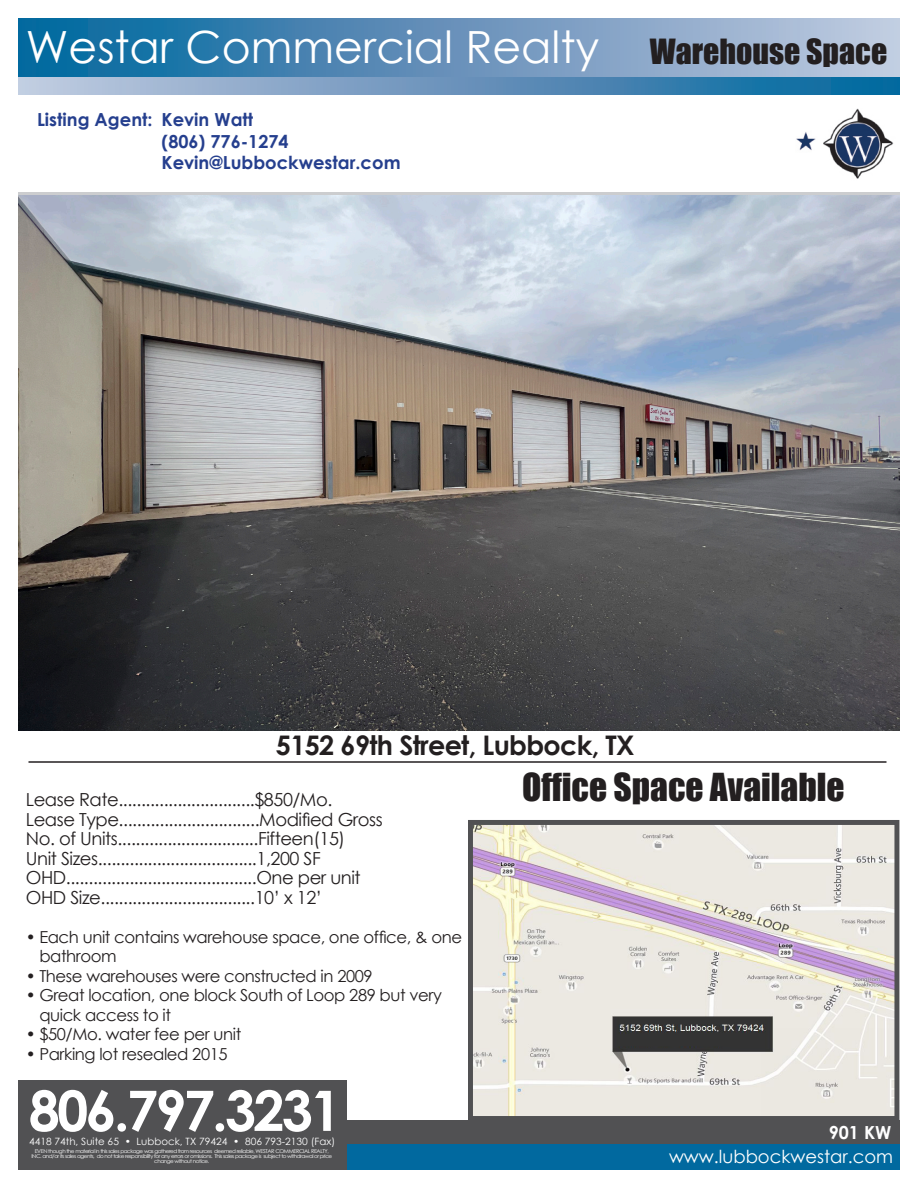
<style>
.page{position:relative;width:918px;height:1188px;background:#fff}
.page>*{position:absolute;margin:0;border:0;box-sizing:border-box;transform-origin:0 0}
.t1{font:700 55.8px "Century Gothic";letter-spacing:-.05em;color:#fff}
.t2{font:44.4px "Century Gothic";color:#fff}
.t3{font:35.4px "Impact";color:#231f20}
.t4{font:31.95px "Impact";color:#231f20}
.t5{font:700 27px "Century Gothic";letter-spacing:-.025em;color:#231f20}
.t6{font:18px "Century Gothic";letter-spacing:-.025em;color:#231f20}
.t7{font:700 18px "Century Gothic";color:#253f8e}
.t8{font:18px "Century Gothic";color:#fff}
.t9{font:700 18px "Century Gothic";color:#fff}
.t10{font:16.5px/19.5px "Century Gothic";letter-spacing:-.025em;color:#231f20}
.t11{font:10.05px "Century Gothic";color:#fff}
.t12{font:5.25px/5.2px "Century Gothic";letter-spacing:-.075em;color:#fff;text-align:center;scale:1.08 1}
</style>
<div class="page">
<div style="left:18px;top:1120px;width:882px;height:50px;background:#515153"></div>
<div style="left:18px;top:18px;width:882px;height:59px;background:linear-gradient(to right,#01629b,#c7c8de)"></div>
<div style="left:18px;top:78px;width:882px;height:17px;background:linear-gradient(to right,#c7c8df,#01639b)"></div>
<div style="left:18px;top:1144px;width:882px;height:26px;background:#01699f"></div>
<img style="left:796px;top:109px;width:98px;height:70px">
<hr style="left:18px;top:192px;width:882px;height:3px;background:#cccdcf">
<hr style="left:28px;top:761px;width:858px;height:2px;background:#231f20">
<img style="left:474px;top:826px;width:419px;height:289px">
<div style="left:468px;top:820px;width:431px;height:301px;border:5px solid #515153"></div>
<div style="left:618px;top:1035px;width:119px;height:11px;background:#333"></div>
<img style="left:18px;top:195px;width:882px;height:535px">
<div style="left:18px;top:1080px;width:329px;height:90px;background:#515153"></div>
<p class="t2" style="left:26px;top:16px;width:575px">Westar Commercial Realty</p>
<p class="t7" style="left:37px;top:106px;width:218px">Listing Agent: Kevin Watt</p>
<p class="t7" style="left:162px;top:127px;width:129px">(806) 776-1274</p>
<p class="t7" style="left:162px;top:149px;width:241px">Kevin@Lubbockwestar.com</p>
<p class="t4" style="left:650px;top:27px;width:239px">Warehouse Space</p>
<p class="t5" style="left:276px;top:724px;width:360px">5152 69th Street, Lubbock, TX</p>
<p class="t6" style="left:26px;top:787px;width:308px">Lease Rate..............................$850/Mo.</p>
<p class="t6" style="left:26px;top:807px;width:358px">Lease Type...............................Modified Gross</p>
<p class="t6" style="left:26px;top:826px;width:321px">No. of Units...............................Fifteen(15)</p>
<p class="t6" style="left:26px;top:846px;width:297px">Unit Sizes...................................1,200 SF</p>
<p class="t6" style="left:26px;top:865px;width:336px">OHD..........................................One per unit</p>
<p class="t6" style="left:26px;top:885px;width:298px">OHD Size..................................10’ x 12’</p>
<p class="t10" style="left:39px;top:927px;width:424px;text-indent:-13px">• Each unit contains warehouse space, one office, &amp; one bathroom</p>
<p class="t10" style="left:26px;top:966px;width:348px">• These warehouses were constructed in 2009</p>
<p class="t10" style="left:39px;top:985px;width:404px;text-indent:-13px">• Great location, one block South of Loop 289 but very quick access to it</p>
<p class="t10" style="left:26px;top:1024px;width:217px">• $50/Mo. water fee per unit</p>
<p class="t10" style="left:26px;top:1044px;width:203px">• Parking lot resealed 2015</p>
<p class="t1" style="left:29px;top:1068px;width:314px">806.797.3231</p>
<p class="t11" style="left:29px;top:1134px;width:308px">4418 74th, Suite 65 • Lubbock, TX 79424 • 806 793-2130 (Fax)</p>
<p class="t12" style="left:31px;top:1149px;width:280px">EVEN though the material in this sales package was gathered from resources deemed reliable, WESTAR COMMERCIAL REALTY,<br>INC. and/or its sales agents, do not take responsibility for any errors or omissions. This sales package is subject to withdrawal or price change without notice.</p>
<p class="t3" style="left:522px;top:760px;width:324px">Office Space Available</p>
<p class="t9" style="left:829px;top:1118px;width:64px">901 KW</p>
<p class="t8" style="left:669px;top:1143px;width:226px">www.lubbockwestar.com</p>
</div>
